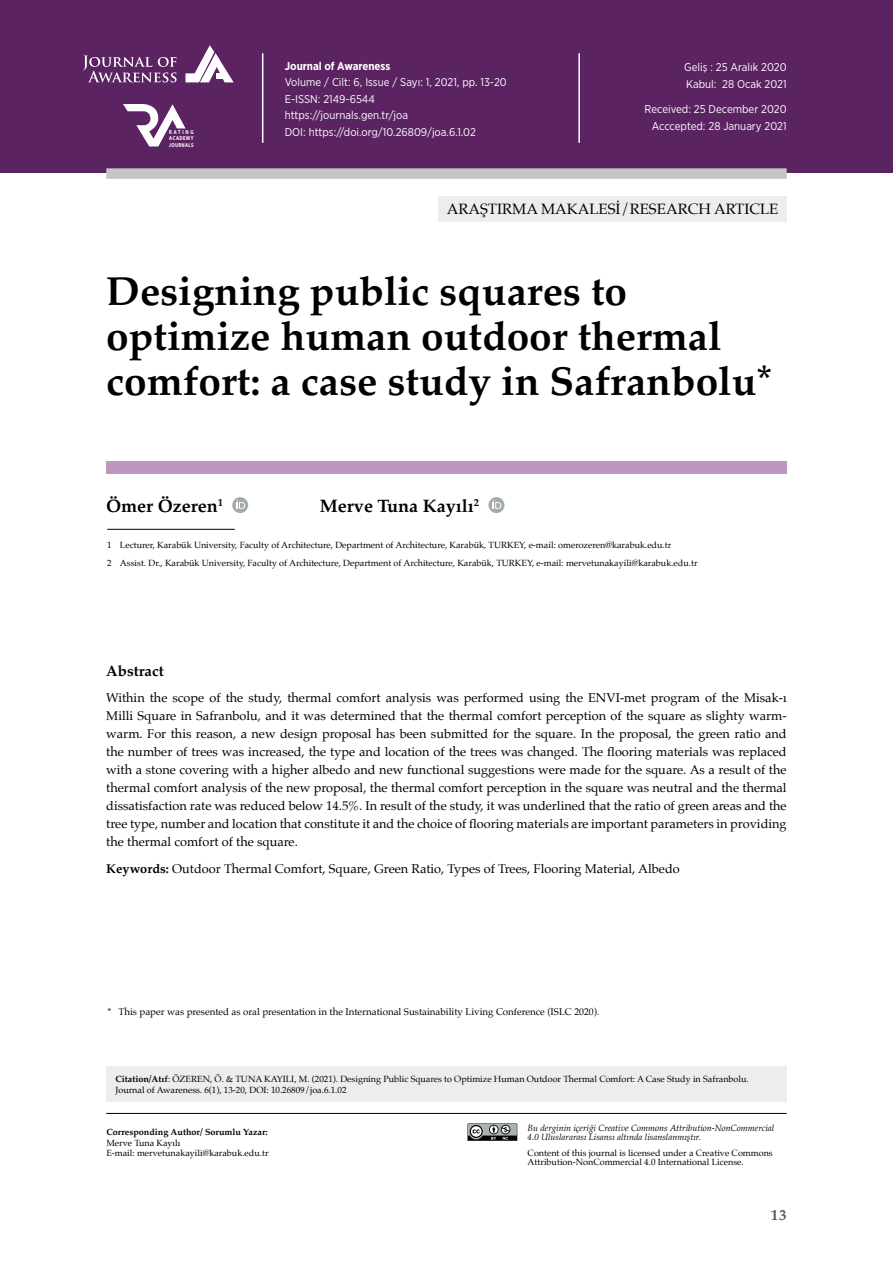
<style>
.page{position:relative;width:893px;height:1263px;background:#fff}
.page>*{position:absolute;margin:0;border:0;box-sizing:border-box;transform-origin:0 0}
.t1{font:700 40.5px/45px "Palatino";color:#000}
.t2{font:700 18px "Palatino";color:#000}
.t3{font:15px "Palatino";color:#000}
.t4{font:700 15px "Palatino";color:#000}
.t5{font:700 15px "Palatino";color:#575756}
.t6{font:12.75px/18px "Palatino";color:#000;text-align:justify}
.t7{font:11.25px/16.5px "Gotham Narrow";color:#fff}
.t8{font:700 11.25px "Gotham Narrow";color:#fff}
.t9{font:9.75px "Palatino";color:#000}
.t10{font:9px/10.5px "Palatino";color:#000}
.t11{font:italic 9px/9px "Palatino";color:#000}
.t12{font:700 9px "Palatino";color:#000}
.t13{font:700 5.7px/6.1px "Myriad Pro";letter-spacing:.11em;color:#fff;text-align:justify;scale:.81 1}
.s1{font-weight:700}
</style>
<div class="page">
<div style="left:0;top:0;width:893px;height:173px;background:#5b2362"></div>
<hr style="left:262px;top:53px;width:1px;height:90px;background:#fff">
<hr style="left:578px;top:53px;width:2px;height:90px;background:#fff">
<div style="left:106px;top:168px;width:681px;height:11px;background:#c6c6c6"></div>
<svg style="left:123px;top:104px;width:63px;height:42px"></svg>
<hr style="left:106px;top:1113px;width:681px;height:1px;background:#000">
<svg style="left:467px;top:1123px;width:50px;height:18px"></svg>
<div style="left:438px;top:196px;width:349px;height:25px;background:#ededed"></div>
<div style="left:106px;top:1066px;width:681px;height:35px;background:#ededed"></div>
<div style="left:106px;top:461px;width:681px;height:13px;background:#be96c0"></div>
<hr style="left:107px;top:529px;width:128px;height:1px;background:#000">
<div style="left:232px;top:497px;width:16px;height:16px;background:#a4abae;border-radius:50%"></div>
<svg style="left:236px;top:500px;width:9px;height:9px"></svg>
<svg style="left:488px;top:497px;width:16px;height:16px"></svg>
<svg style="left:493px;top:500px;width:8px;height:9px"></svg>
<svg style="left:83px;top:55px;width:94px;height:27px"></svg>
<svg style="left:185px;top:45px;width:49px;height:37px"></svg>
<div style="left:216px;top:73px;width:7px;height:6px;background:#fff"></div>
<p class="t13" style="left:169px;top:129px;width:31px">RATING ACADEMY JOURNALS</p>
<p class="t8" style="left:285px;top:59px;width:107px">Journal of Awareness</p>
<p class="t7" style="left:285px;top:74px;width:224px">Volume / Cilt: 6, Issue / Sayı: 1, 2021, pp. 13-20<br>E-ISSN: 2149-6544<br>https://journals.gen.tr/joa<br>DOI: https://doi.org/10.26809/joa.6.1.02</p>
<p class="t7" style="left:684px;top:59px;width:104px">Geliş : 25 Aralık 2020<br>Kabul: 28 Ocak 2021</p>
<p class="t7" style="left:644px;top:101px;width:144px;text-align:right">Received: 25 December 2020<br>Acccepted: 28 January 2021</p>
<p class="t3" style="left:447px;top:197px;width:333px">ARAŞTIRMA MAKALESİ/RESEARCH ARTICLE</p>
<h1 class="t1" style="left:106px;top:268px;width:670px">Designing public squares to optimize human outdoor thermal comfort: a case study in Safranbolu*</h1>
<h2 class="t2" style="left:106px;top:490px;width:118px">Ömer Özeren<sup>1</sup></h2>
<h2 class="t2" style="left:320px;top:490px;width:160px">Merve Tuna Kayılı<sup>2</sup></h2>
<p class="t10" style="left:107px;top:536px;width:592px;line-height:17.7px">1 Lecturer, Karabük University, Faculty of Architecture, Department of Architecture, Karabük, TURKEY, e-mail: omerozeren@karabuk.edu.tr<br>2 Assist. Dr., Karabük University, Faculty of Architecture, Department of Architecture, Karabük, TURKEY, e-mail: mervetunakayili@karabuk.edu.tr</p>
<p class="t4" style="left:106px;top:658px;width:59px">Abstract</p>
<p class="t6" style="left:106px;top:689px;width:682px">Within the scope of the study, thermal comfort analysis was performed using the ENVI-met program of the Misak-ı Milli Square in Safranbolu, and it was determined that the thermal comfort perception of the square as slighty warm&shy;warm. For this reason, a new design proposal has been submitted for the square. In the proposal, the green ratio and the number of trees was increased, the type and location of the trees was changed. The flooring materials was replaced with a stone covering with a higher albedo and new functional suggestions were made for the square. As a result of the thermal comfort analysis of the new proposal, the thermal comfort perception in the square was neutral and the thermal dissatisfaction rate was reduced below 14.5%. In result of the study, it was underlined that the ratio of green areas and the tree type, number and location that constitute it and the choice of flooring materials are important parameters in providing the thermal comfort of the square.</p>
<p class="t6" style="left:106px;top:859px;width:575px"><span class="s1">Keywords:</span> Outdoor Thermal Comfort, Square, Green Ratio, Types of Trees, Flooring Material, Albedo</p>
<p class="t9" style="left:107px;top:1004px;width:494px">* This paper was presented as oral presentation in the International Sustainability Living Conference (ISLC 2020).</p>
<p class="t10" style="left:115px;top:1074px;width:635px"><span class="s1">Citation/Atıf</span>: ÖZEREN, Ö. &amp; TUNA KAYILI, M. (2021). Designing Public Squares to Optimize Human Outdoor Thermal Comfort: A Case Study in Safranbolu.<br>Journal of Awareness. 6(1), 13-20, DOI: 10.26809/joa.6.1.02</p>
<p class="t12" style="left:106px;top:1124px;width:163px">Corresponding Author/ Sorumlu Yazar:</p>
<p class="t10" style="left:106px;top:1137px;width:164px">Merve Tuna Kayılı<br>E-mail: mervetunakayili@karabuk.edu.tr</p>
<p class="t11" style="left:528px;top:1123px;width:248px">Bu derginin içeriği Creative Commons Attribution-NonCommercial<br>4.0 Uluslararası Lisansı altında lisanslanmıştır.</p>
<p class="t10" style="left:528px;top:1148px;width:247px;line-height:9px">Content of this journal is licensed under a Creative Commons<br>Attribution-NonCommercial 4.0 International License.</p>
<p class="t5" style="left:771px;top:1202px;width:17px">13</p>
</div>
